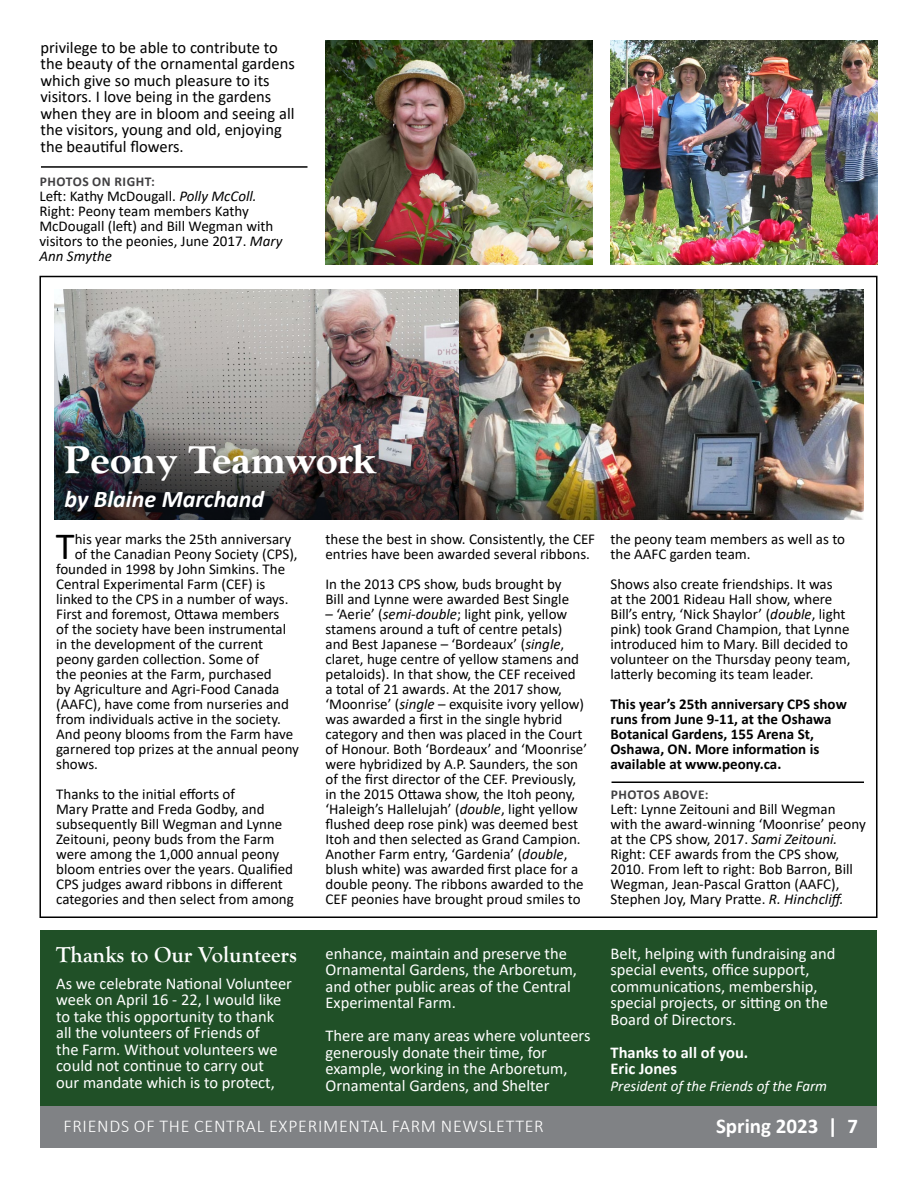
<style>
.page{position:relative;width:918px;height:1188px;background:#fff}
.page>*{position:absolute;margin:0;border:0;box-sizing:border-box;transform-origin:0 0}
.t1{font:800 39px "Goudy Std";color:#fff}
.t2{font:38.7px "Calibri";color:#000}
.t3{font:italic 700 24px "Calibri";color:#fff}
.t4{font:700 22.5px "Goudy Old Style T";color:#fff}
.t5{font:700 21px "Calibri";color:#fff}
.t6{font:300 18px "Calibri";letter-spacing:.04em;color:#fff}
.t7{font:16.5px/16.5px "Calibri";color:#fff}
.t8{font:16.5px/16.5px "Calibri";color:#000}
.t9{font:700 16.5px/16.5px "Calibri";color:#fff}
.t10{font:15px/15px "Calibri";color:#000}
.t11{font:700 15px/15px "Calibri";color:#000}
.t12{font:italic 15px "Calibri";color:#fff}
.t13{font:700 13.5px "Calibri";letter-spacing:.04em;color:#414042}
.s1{font-style:italic}
</style>
<div class="page">
<div style="left:40px;top:1105px;width:838px;height:43px;background:#808285"></div>
<img style="left:54px;top:289px;width:810px;height:230px">
<img style="left:326px;top:40px;width:266px;height:225px">
<img style="left:610px;top:40px;width:268px;height:225px">
<hr style="left:41px;top:166px;width:267px;height:2px;background:#000">
<div style="left:40px;top:930px;width:838px;height:175px;background:#205027"></div>
<hr style="left:612px;top:782px;width:252px;height:1px;background:#000">
<p class="t8" style="left:40px;top:39px;width:256px">privilege to be able to contribute to the beauty of the ornamental gardens which give so much pleasure to its visitors. I love being in the gardens when they are in bloom and seeing all the visitors, young and old, enjoying the beautiful flowers.</p>
<p class="t13" style="left:40px;top:172px;width:117px">PHOTOS ON RIGHT:</p>
<p class="t10" style="left:39px;top:188px;width:244px">Left: Kathy McDougall. <span class="s1">Polly McColl.<br></span>Right: Peony team members Kathy<br>McDougall (left) and Bill Wegman with visitors to the peonies, June 2017. <span class="s1">Mary<br>Ann Smythe</span></p>
<h1 class="t1" style="left:65px;top:437px;width:314px">Peony Teamwork</h1>
<h3 class="t3" style="left:65px;top:482px;width:201px">by Blaine Marchand</h3>
<p class="t10" style="left:326px;top:531px;width:271px">these the best in show. Consistently, the CEF entries have been awarded several ribbons.</p>
<p class="t10" style="left:326px;top:576px;width:245px">In the 2013 CPS show, buds brought by<br>Bill and Lynne were awarded Best Single</p>
<p class="t10" style="left:326px;top:606px;width:263px">– ‘Aerie’ (<span class="s1">semi-double</span>; light pink, yellow stamens around a tuft of centre petals) and Best Japanese – ‘Bordeaux’ (<span class="s1">single</span>, claret, huge centre of yellow stamens and petaloids). In that show, the CEF received<br>a total of 21 awards. At the 2017 show, ‘Moonrise’ (<span class="s1">single</span> – exquisite ivory yellow) was awarded a first in the single hybrid category and then was placed in the Court of Honour. Both ‘Bordeaux’ and ‘Moonrise’ were hybridized by A.P. Saunders, the son of the first director of the CEF. Previously, in the 2015 Ottawa show, the Itoh peony, ‘Haleigh’s Hallelujah’ (<span class="s1">double</span>, light yellow flushed deep rose pink) was deemed best Itoh and then selected as Grand Campion.<br>Another Farm entry, ‘Gardenia’ (<span class="s1">double</span>, blush white) was awarded first place for a double peony. The ribbons awarded to the CEF peonies have brought proud smiles to</p>
<h2 class="t2" style="left:56px;top:519px;width:20px">T</h2>
<p class="t10" style="left:75px;top:531px;width:218px">his year marks the 25th anniversary</p>
<p class="t10" style="left:75px;top:546px;width:224px">of the Canadian Peony Society (CPS),</p>
<p class="t10" style="left:56px;top:561px;width:231px">founded in 1998 by John Simkins. The</p>
<p class="t10" style="left:56px;top:576px;width:211px">Central Experimental Farm (CEF) is</p>
<p class="t10" style="left:56px;top:591px;width:234px">linked to the CPS in a number of ways.</p>
<p class="t10" style="left:56px;top:606px;width:225px">First and foremost, Ottawa members</p>
<p class="t10" style="left:56px;top:621px;width:231px">of the society have been instrumental</p>
<p class="t10" style="left:56px;top:636px;width:209px">in the development of the current</p>
<p class="t10" style="left:56px;top:651px;width:204px">peony garden collection. Some of</p>
<p class="t10" style="left:56px;top:666px;width:217px">the peonies at the Farm, purchased</p>
<p class="t10" style="left:56px;top:681px;width:225px">by Agriculture and Agri-Food Canada</p>
<p class="t10" style="left:56px;top:696px;width:234px">(AAFC), have come from nurseries and</p>
<p class="t10" style="left:56px;top:711px;width:226px">from individuals active in the society.</p>
<p class="t10" style="left:56px;top:726px;width:239px">And peony blooms from the Farm have</p>
<p class="t10" style="left:56px;top:741px;width:244px">garnered top prizes at the annual peony</p>
<p class="t10" style="left:56px;top:756px;width:43px">shows.</p>
<p class="t10" style="left:56px;top:786px;width:239px">Thanks to the initial efforts of<br>Mary Pratte and Freda Godby, and subsequently Bill Wegman and Lynne Zeitouni, peony buds from the Farm were among the 1,000 annual peony bloom entries over the years. Qualified CPS judges award ribbons in different categories and then select from among</p>
<h3 class="t4" style="left:56px;top:942px;width:242px">Thanks to Our Volunteers</h3>
<p class="t7" style="left:56px;top:975px;width:237px">As we celebrate National Volunteer week on April 16 - 22, I would like to take this opportunity to thank all the volunteers of Friends of<br>the Farm. Without volunteers we could not continue to carry out<br>our mandate which is to protect,</p>
<p class="t7" style="left:326px;top:944px;width:253px">enhance, maintain and preserve the<br>Ornamental Gardens, the Arboretum, and other public areas of the Central<br>Experimental Farm.</p>
<p class="t7" style="left:326px;top:1027px;width:266px">There are many areas where volunteers generously donate their time, for example, working in the Arboretum, Ornamental Gardens, and Shelter</p>
<p class="t10" style="left:611px;top:531px;width:236px">the peony team members as well as to the AAFC garden team.</p>
<p class="t10" style="left:611px;top:576px;width:242px">Shows also create friendships. It was<br>at the 2001 Rideau Hall show, where Bill’s entry, ‘Nick Shaylor’ (<span class="s1">double</span>, light pink) took Grand Champion, that Lynne introduced him to Mary. Bill decided to volunteer on the Thursday peony team, latterly becoming its team leader.</p>
<p class="t11" style="left:611px;top:696px;width:238px">This year’s 25th anniversary CPS show runs from June 9-11, at the Oshawa<br>Botanical Gardens, 155 Arena St,<br>Oshawa, ON. More information is available at www.peony.ca.</p>
<p class="t13" style="left:611px;top:785px;width:99px">PHOTOS ABOVE:</p>
<p class="t10" style="left:610px;top:801px;width:257px">Left: Lynne Zeitouni and Bill Wegman with the award-winning ‘Moonrise’ peony at the CPS show, 2017. <span class="s1">Sami Zeitouni.<br></span>Right: CEF awards from the CPS show, 2010. From left to right: Bob Barron, Bill Wegman, Jean-Pascal Gratton (AAFC), Stephen Joy, Mary Pratte. <span class="s1">R. Hinchcliff.</span></p>
<p class="t7" style="left:611px;top:944px;width:226px">Belt, helping with fundraising and special events, office support, communications, membership, special projects, or sitting on the<br>Board of Directors.</p>
<p class="t9" style="left:611px;top:1044px;width:139px">Thanks to all of you.<br>Eric Jones</p>
<p class="t12" style="left:610px;top:1075px;width:218px">President of the Friends of the Farm</p>
<p class="t6" style="left:63px;top:1115px;width:482px">FRIENDS OF THE CENTRAL EXPERIMENTAL FARM NEWSLETTER</p>
<h3 class="t5" style="left:716px;top:1111px;width:144px">Spring 2023 | 7</h3>
</div>
